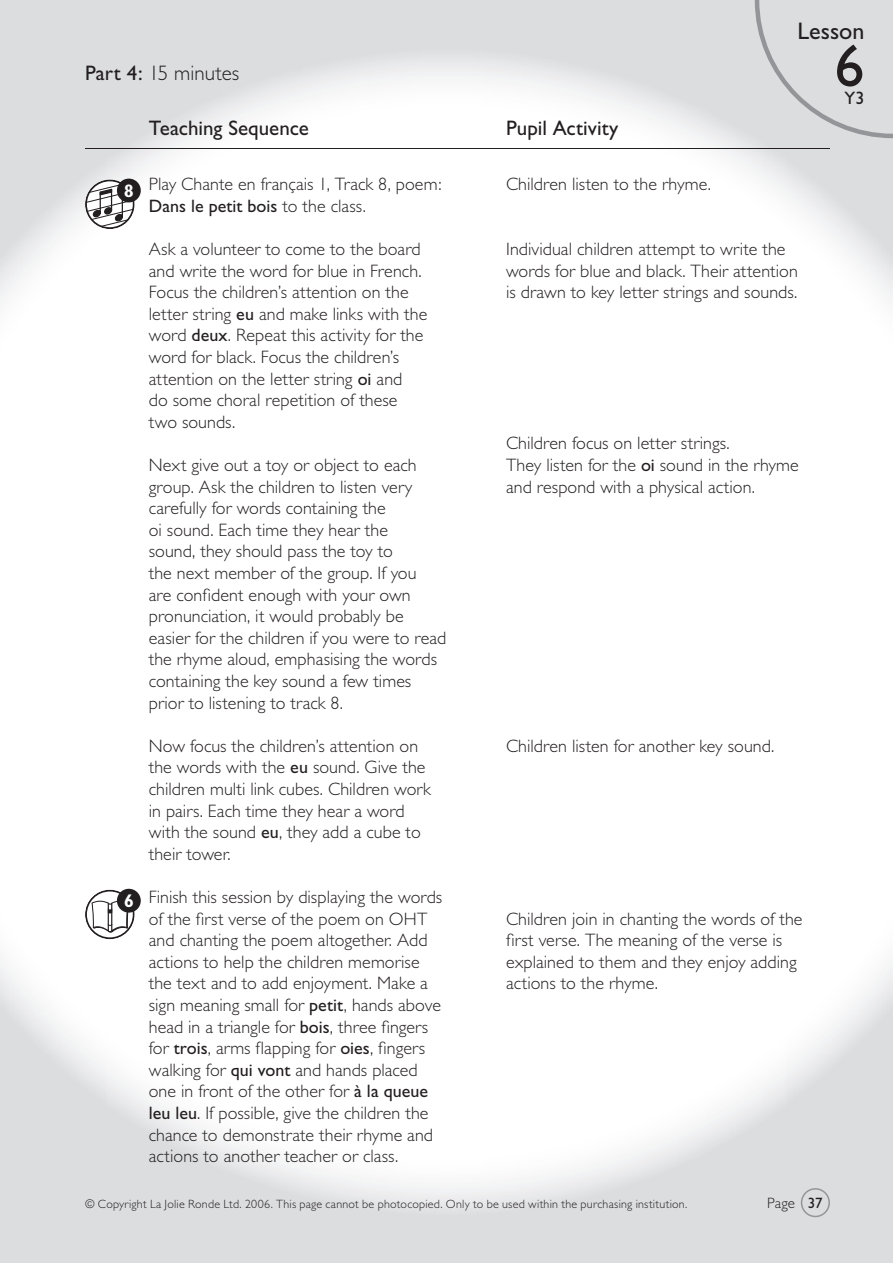
<style>
.page{position:relative;width:893px;height:1263px;background:#dcdddf}
.page>*{position:absolute;margin:0;border:0;box-sizing:border-box;transform-origin:0 0}
.t1{font:60px "Gill Sans";color:#231f20}
.t2{font:24px "Gill Sans";color:#231f20}
.t3{font:21px "Gill Sans";color:#231f20}
.t4{font:300 21px "Gill Sans";color:#231f20}
.t5{font:700 condensed 18.15px "Gill Sans";color:#fff}
.t6{font:300 18px/21.6px "Gill Sans";letter-spacing:.005em;color:#231f20}
.t7{font:18px "Gill Sans";color:#231f20}
.t8{font:300 15px "Gill Sans";color:#231f20}
.t9{font:300 12px "Gill Sans";letter-spacing:.02em;color:#231f20}
.s1{font-weight:400}
</style>
<div class="page">
<div style="left:158px;top:60px;width:576px;height:995px;background:#fff"></div>
<img style="left:106px;top:139px;width:52px;height:987px">
<img style="left:734px;top:137px;width:53px;height:988px">
<img style="left:0;top:174px;width:106px;height:915px">
<img style="left:787px;top:173px;width:106px;height:918px">
<img style="left:157px;top:1055px;width:579px;height:150px">
<hr style="left:85px;top:148px;width:744px;height:1px;background:#231f20">
<svg style="left:801px;top:1188px;width:29px;height:29px"></svg>
<svg style="left:755px;top:0;width:138px;height:138px"></svg>
<svg style="left:86px;top:180px;width:48px;height:48px"></svg>
<div style="left:85px;top:179px;width:50px;height:50px;border:2px solid #231f20;border-radius:50%"></div>
<div style="left:117px;top:179px;width:24px;height:23px;background:#231f20;border-radius:50%"></div>
<svg style="left:86px;top:890px;width:48px;height:48px"></svg>
<div style="left:85px;top:890px;width:50px;height:49px;border:2px solid #231f20;border-radius:50%"></div>
<svg style="left:91px;top:899px;width:38px;height:40px"></svg>
<div style="left:117px;top:889px;width:24px;height:23px;background:#231f20;border-radius:50%"></div>
<p class="t4" style="left:85px;top:61px;width:156px"><span class="s1">Part 4:</span> 15 minutes</p>
<p class="t5" style="left:124px;top:180px;width:11px">8</p>
<p class="t5" style="left:124px;top:890px;width:11px">6</p>
<p class="t3" style="left:149px;top:116px;width:162px">Teaching Sequence</p>
<p class="t6" style="left:149px;top:173px;width:294px">Play Chante en français 1, Track 8, poem:<br><span class="s1">Dans le petit bois</span> to the class.</p>
<p class="t6" style="left:149px;top:238px;width:280px">Ask a volunteer to come to the board and write the word for blue in French.<br>Focus the children’s attention on the letter string <span class="s1">eu</span> and make links with the word <span class="s1">deux</span>. Repeat this activity for the word for black. Focus the children’s attention on the letter string <span class="s1">oi</span> and<br>do some choral repetition of these two sounds.</p>
<p class="t6" style="left:149px;top:454px;width:299px">Next give out a toy or object to each group. Ask the children to listen very carefully for words containing the<br>oi sound. Each time they hear the<br>sound, they should pass the toy to<br>the next member of the group. If you<br>are confident enough with your own pronunciation, it would probably be easier for the children if you were to read the rhyme aloud, emphasising the words containing the key sound a few times prior to listening to track 8.</p>
<p class="t6" style="left:149px;top:735px;width:284px">Now focus the children’s attention on the words with the <span class="s1">eu</span> sound. Give the children multi link cubes. Children work in pairs. Each time they hear a word with the sound <span class="s1">eu</span>, they add a cube to their tower.</p>
<p class="t6" style="left:149px;top:886px;width:295px">Finish this session by displaying the words of the first verse of the poem on OHT and chanting the poem altogether. Add actions to help the children memorise the text and to add enjoyment. Make a sign meaning small for <span class="s1">petit</span>, hands above head in a triangle for <span class="s1">bois</span>, three fingers for <span class="s1">trois</span>, arms flapping for <span class="s1">oies</span>, fingers walking for <span class="s1">qui vont</span> and hands placed one in front of the other for <span class="s1">à la queue leu leu</span>. If possible, give the children the chance to demonstrate their rhyme and actions to another teacher or class.</p>
<h2 class="t2" style="left:797px;top:18px;width:68px">Lesson</h2>
<h1 class="t1" style="left:834px;top:31px;width:31px">6</h1>
<p class="t3" style="left:506px;top:116px;width:114px">Pupil Activity</p>
<p class="t6" style="left:506px;top:173px;width:206px">Children listen to the rhyme.</p>
<p class="t6" style="left:506px;top:238px;width:293px">Individual children attempt to write the words for blue and black. Their attention is drawn to key letter strings and sounds.</p>
<p class="t7" style="left:844px;top:88px;width:21px">Y3</p>
<p class="t6" style="left:506px;top:433px;width:294px">Children focus on letter strings.<br>They listen for the <span class="s1">oi</span> sound in the rhyme and respond with a physical action.</p>
<p class="t6" style="left:506px;top:735px;width:270px">Children listen for another key sound.</p>
<p class="t6" style="left:506px;top:908px;width:298px">Children join in chanting the words of the first verse. The meaning of the verse is explained to them and they enjoy adding actions to the rhyme.</p>
<p class="t9" style="left:85px;top:1197px;width:604px">© Copyright La Jolie Ronde Ltd. 2006. This page cannot be photocopied. Only to be used within the purchasing institution.</p>
<p class="t8" style="left:767px;top:1194px;width:57px">Page <span class="s1">37</span></p>
</div>
